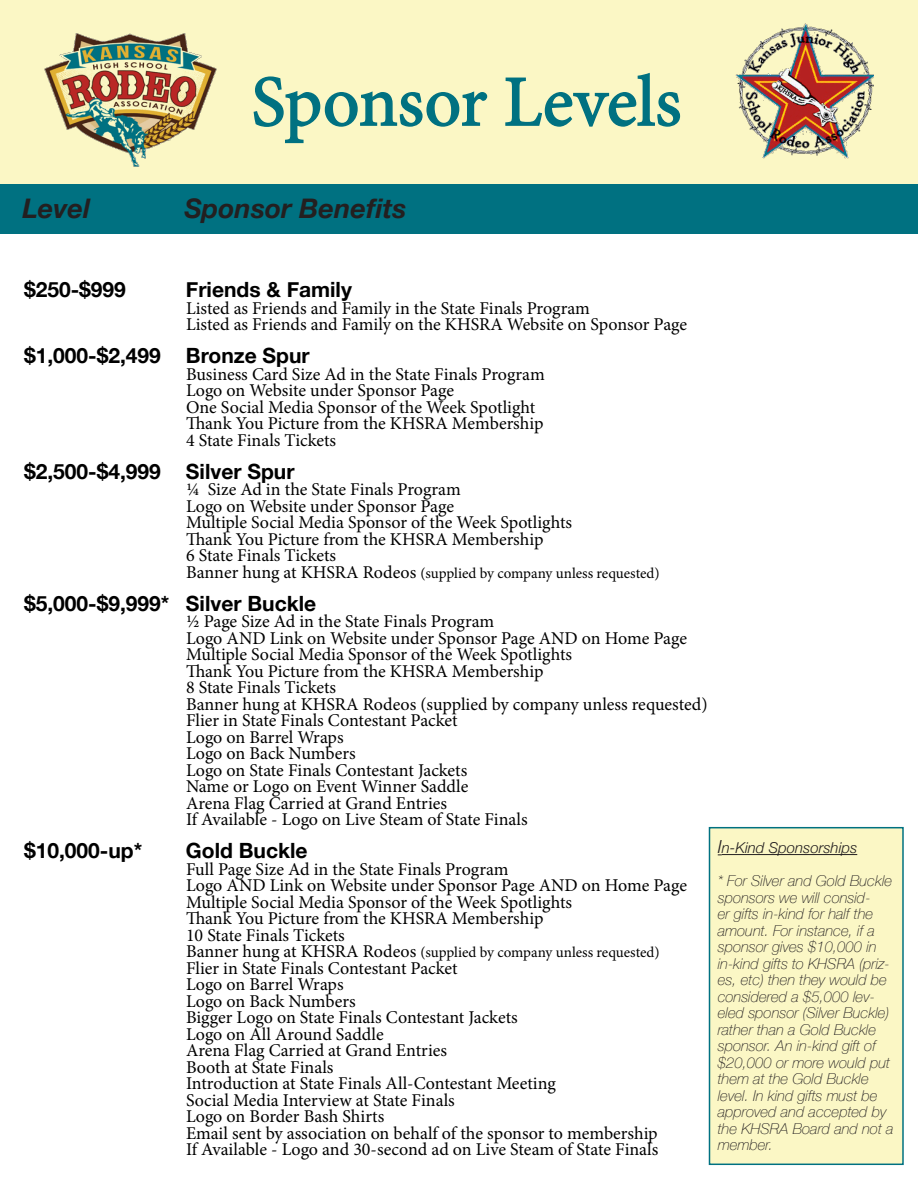
<style>
.page{position:relative;width:918px;height:1188px;background:#fff}
.page>*{position:absolute;margin:0;border:0;box-sizing:border-box;transform-origin:0 0}
.t1{font:72px "Minion Pro";letter-spacing:-.005em;color:#007181}
.t2{font:italic 700 27px "Helvetica Neue";color:#231f20}
.t3{font:700 21px "Helvetica Neue";color:#000}
.t4{font:18px "Minion Pro";letter-spacing:-.005em;color:#000}
.t5{font:italic 100 15px/16.5px "Helvetica Neue";color:#231f20}
.t6{font:15px "Minion Pro";letter-spacing:-.005em;color:#000}
.t7{font:italic 300 15px "Helvetica Neue";color:#231f20}
.s1{font-size:18px}
</style>
<div class="page">
<div style="left:0;top:0;width:918px;height:187px;background:#fbf7c5"></div>
<img style="left:735px;top:23px;width:139px;height:136px">
<img style="left:44px;top:33px;width:173px;height:134px">
<div style="left:0;top:185px;width:918px;height:49px;background:#007181"></div>
<svg style="left:253px;top:76px;width:235px;height:68px"></svg>
<svg style="left:505px;top:72px;width:176px;height:55px"></svg>
<div style="left:710px;top:828px;width:193px;height:336px;background:#fbf7c5"></div>
<hr style="left:722px;top:854px;width:135px;height:1px;background:#231f20">
<div style="left:709px;top:827px;width:195px;height:338px;border:2px solid #007181"></div>
<p class="t1" style="left:251px;top:54px;width:432px">Sponsor Levels</p>
<p class="t2" style="left:22px;top:187px;width:69px">Level</p>
<p class="t2" style="left:185px;top:187px;width:224px">Sponsor Benefits</p>
<p class="t3" style="left:24px;top:273px;width:103px">$250-$999</p>
<p class="t3" style="left:186px;top:273px;width:167px">Friends &amp; Family</p>
<p class="t4" style="left:186px;top:296px;width:405px">Listed as Friends and Family in the State Finals Program</p>
<p class="t4" style="left:186px;top:312px;width:503px">Listed as Friends and Family on the KHSRA Website on Sponsor Page</p>
<p class="t3" style="left:24px;top:339px;width:287px">$1,000-$2,499 Bronze Spur</p>
<p class="t4" style="left:186px;top:362px;width:360px">Business Card Size Ad in the State Finals Program</p>
<p class="t4" style="left:186px;top:378px;width:270px">Logo on Website under Sponsor Page</p>
<p class="t4" style="left:186px;top:395px;width:351px">One Social Media Sponsor of the Week Spotlight</p>
<p class="t4" style="left:186px;top:411px;width:359px">Thank You Picture from the KHSRA Membership</p>
<p class="t4" style="left:186px;top:428px;width:152px">4 State Finals Tickets</p>
<p class="t3" style="left:24px;top:455px;width:272px">$2,500-$4,999 Silver Spur</p>
<p class="t4" style="left:186px;top:477px;width:276px">¼ Size Ad in the State Finals Program</p>
<p class="t4" style="left:186px;top:494px;width:270px">Logo on Website under Sponsor Page</p>
<p class="t4" style="left:186px;top:510px;width:388px">Multiple Social Media Sponsor of the Week Spotlights</p>
<p class="t4" style="left:186px;top:527px;width:359px">Thank You Picture from the KHSRA Membership</p>
<p class="t4" style="left:186px;top:543px;width:152px">6 State Finals Tickets</p>
<p class="t6" style="left:186px;top:563px;width:475px"><span class="s1">Banner hung at KHSRA Rodeos</span> (supplied by company unless requested)</p>
<p class="t3" style="left:24px;top:587px;width:294px">$5,000-$9,999* Silver Buckle</p>
<p class="t4" style="left:186px;top:609px;width:310px">½ Page Size Ad in the State Finals Program</p>
<p class="t4" style="left:186px;top:626px;width:503px">Logo AND Link on Website under Sponsor Page AND on Home Page</p>
<p class="t4" style="left:186px;top:642px;width:388px">Multiple Social Media Sponsor of the Week Spotlights</p>
<p class="t4" style="left:186px;top:659px;width:359px">Thank You Picture from the KHSRA Membership</p>
<p class="t4" style="left:186px;top:675px;width:152px">8 State Finals Tickets</p>
<p class="t4" style="left:186px;top:692px;width:523px">Banner hung at KHSRA Rodeos (supplied by company unless requested)</p>
<p class="t4" style="left:186px;top:708px;width:273px">Flier in State Finals Contestant Packet</p>
<p class="t4" style="left:186px;top:725px;width:159px">Logo on Barrel Wraps</p>
<p class="t4" style="left:186px;top:741px;width:171px">Logo on Back Numbers</p>
<p class="t4" style="left:186px;top:758px;width:283px">Logo on State Finals Contestant Jackets</p>
<p class="t4" style="left:186px;top:774px;width:284px">Name or Logo on Event Winner Saddle</p>
<p class="t4" style="left:186px;top:791px;width:263px">Arena Flag Carried at Grand Entries</p>
<p class="t4" style="left:186px;top:807px;width:343px">If Available - Logo on Live Steam of State Finals</p>
<p class="t3" style="left:24px;top:834px;width:120px">$10,000-up*</p>
<p class="t3" style="left:186px;top:834px;width:123px">Gold Buckle</p>
<p class="t4" style="left:186px;top:857px;width:324px">Full Page Size Ad in the State Finals Program</p>
<p class="t4" style="left:186px;top:873px;width:503px">Logo AND Link on Website under Sponsor Page AND on Home Page</p>
<p class="t4" style="left:186px;top:890px;width:388px">Multiple Social Media Sponsor of the Week Spotlights</p>
<p class="t4" style="left:186px;top:906px;width:359px">Thank You Picture from the KHSRA Membership</p>
<p class="t4" style="left:186px;top:923px;width:160px">10 State Finals Tickets</p>
<p class="t6" style="left:186px;top:942px;width:475px"><span class="s1">Banner hung at KHSRA Rodeos</span> (supplied by company unless requested)</p>
<p class="t4" style="left:186px;top:956px;width:273px">Flier in State Finals Contestant Packet</p>
<p class="t4" style="left:186px;top:972px;width:159px">Logo on Barrel Wraps</p>
<p class="t4" style="left:186px;top:989px;width:171px">Logo on Back Numbers</p>
<p class="t4" style="left:186px;top:1005px;width:333px">Bigger Logo on State Finals Contestant Jackets</p>
<p class="t4" style="left:186px;top:1022px;width:199px">Logo on All Around Saddle</p>
<p class="t4" style="left:186px;top:1038px;width:263px">Arena Flag Carried at Grand Entries</p>
<p class="t4" style="left:186px;top:1055px;width:149px">Booth at State Finals</p>
<p class="t4" style="left:186px;top:1071px;width:371px">Introduction at State Finals All-Contestant Meeting</p>
<p class="t4" style="left:186px;top:1088px;width:270px">Social Media Interview at State Finals</p>
<p class="t4" style="left:186px;top:1104px;width:200px">Logo on Border Bash Shirts</p>
<p class="t4" style="left:186px;top:1121px;width:473px">Email sent by association on behalf of the sponsor to membership</p>
<p class="t4" style="left:186px;top:1137px;width:474px">If Available - Logo and 30-second ad on Live Steam of State Finals</p>
<p class="t7" style="left:718px;top:836px;width:141px"><span class="s1">I</span>n-Kind Sponsorships</p>
<p class="t5" style="left:718px;top:872px;width:177px">* For Silver and Gold Buckle sponsors we will consid-<br>er gifts in-kind for half the amount. For instance, if a sponsor gives $10,000 in in-kind gifts to KHSRA (priz&shy;es, etc) then they would be considered a $5,000 lev&shy;eled sponsor (Silver Buckle) rather than a Gold Buckle sponsor. An in-kind gift of $20,000 or more would put them at the Gold Buckle level. In kind gifts must be approved and accepted by the KHSRA Board and not a member.</p>
</div>
